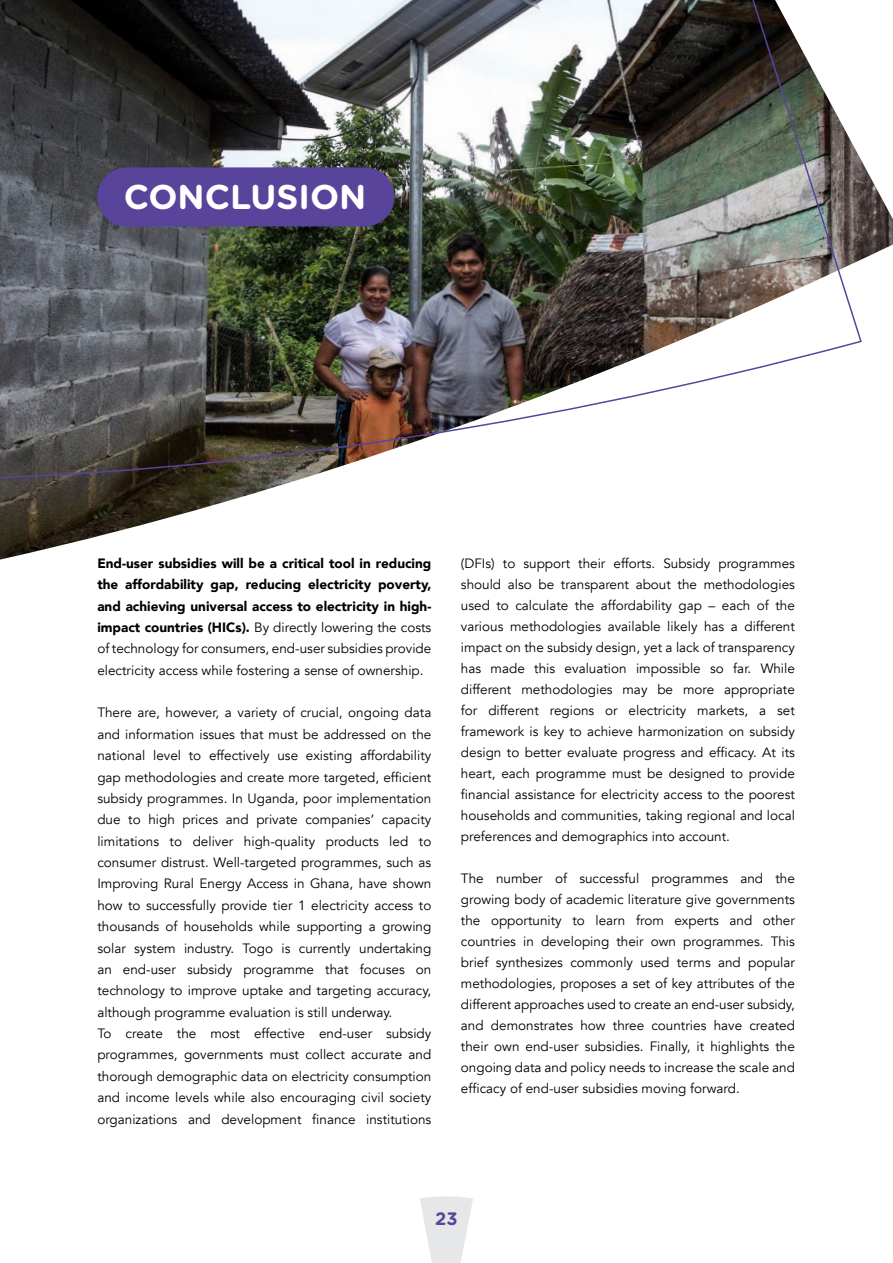
<style>
.page{position:relative;width:893px;height:1263px;background:#fff}
.page>*{position:absolute;margin:0;border:0;box-sizing:border-box;transform-origin:0 0}
.t1{font:700 34.35px "Gotham Rounded";color:#fff}
.t2{font:700 18px "Gotham Rounded";color:#58449b}
.t3{font:13.5px/21px "Avenir";color:#000;text-align:justify}
.t4{font:900 13.5px/21.3px "Avenir";color:#000;text-align:justify}
.s1{font-weight:400}
</style>
<div class="page">
<svg style="left:420px;top:1196px;width:53px;height:67px"></svg>
<img style="left:0;top:163px;width:893px;height:397px">
<img style="left:0;top:0;width:863px;height:482px">
<h1 class="t1" style="left:124px;top:172px;width:244px">CONCLUSION</h1>
<p class="t4" style="left:97px;top:552px;width:335px">End-user subsidies will be a critical tool in reducing the affordability gap, reducing electricity poverty, and achieving universal access to electricity in high&shy;impact countries (HICs). <span class="s1">By directly lowering the costs of technology for consumers, end-user subsidies provide electricity access while fostering a sense of ownership.</span></p>
<p class="t3" style="left:97px;top:702px;width:335px;text-align:left">There are, however, a variety of crucial, ongoing data and information issues that must be addressed on the national level to effectively use existing affordability gap methodologies and create more targeted, efficient subsidy programmes. In Uganda, poor implementation due to high prices and private companies’ capacity limitations to deliver high-quality products led to consumer distrust. Well-targeted programmes, such as Improving Rural Energy Access in Ghana, have shown how to successfully provide tier 1 electricity access to thousands of households while supporting a growing solar system industry. Togo is currently undertaking an end-user subsidy programme that focuses on technology to improve uptake and targeting accuracy, although programme evaluation is still underway.<br>To create the most effective end-user subsidy programmes, governments must collect accurate and thorough demographic data on electricity consumption and income levels while also encouraging civil society organizations and development finance institutions</p>
<p class="t3" style="left:461px;top:553px;width:335px">(DFIs) to support their efforts. Subsidy programmes should also be transparent about the methodologies used to calculate the affordability gap – each of the various methodologies available likely has a different impact on the subsidy design, yet a lack of transparency has made this evaluation impossible so far. While different methodologies may be more appropriate for different regions or electricity markets, a set framework is key to achieve harmonization on subsidy design to better evaluate progress and efficacy. At its heart, each programme must be designed to provide financial assistance for electricity access to the poorest households and communities, taking regional and local preferences and demographics into account.</p>
<p class="t3" style="left:461px;top:868px;width:335px">The number of successful programmes and the growing body of academic literature give governments the opportunity to learn from experts and other countries in developing their own programmes. This brief synthesizes commonly used terms and popular methodologies, proposes a set of key attributes of the different approaches used to create an end-user subsidy, and demonstrates how three countries have created their own end-user subsidies. Finally, it highlights the ongoing data and policy needs to increase the scale and efficacy of end-user subsidies moving forward.</p>
<h2 class="t2" style="left:435px;top:1205px;width:24px">23</h2>
</div>
